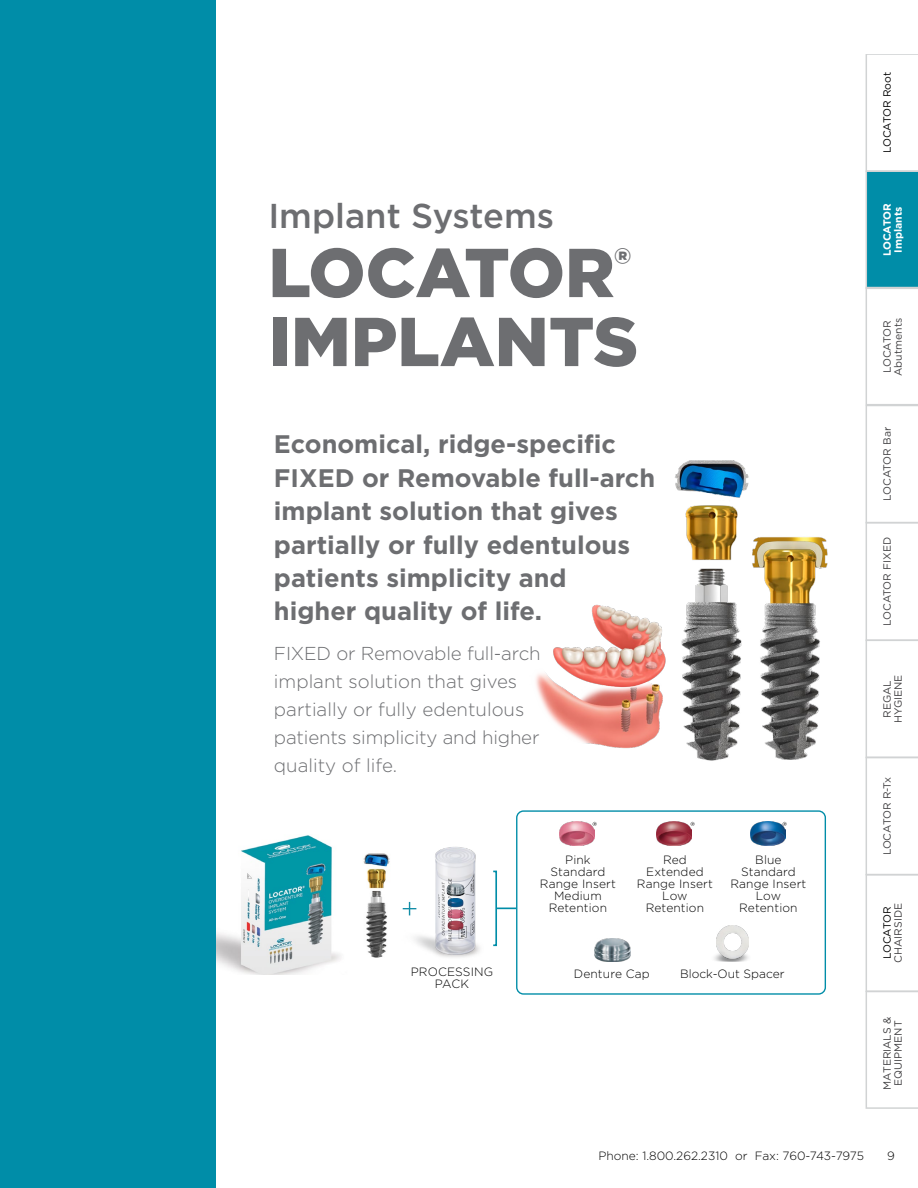
<style>
.page{position:relative;width:918px;height:1188px;background:#fff}
.page>*{position:absolute;margin:0;border:0;box-sizing:border-box;transform-origin:0 0}
.t1{font:900 69px/69px "Gotham";color:#6d6e71}
.t2{font:500 34.5px "Gotham";color:#6d6e71}
.t3{font:700 25.35px/33.5px "Gotham";color:#6d6e71}
.t4{font:300 18.75px/28px "Gotham";color:#6d6e71}
.t5{font:300 12px/12px "Gotham";letter-spacing:.01em;color:#000;text-align:center}
.t6{font:10.5px/10.8px "Gotham";color:#414042;text-align:center}
.t7{font:10.5px "Gotham";letter-spacing:-.01em;color:#000}
.t8{font:700 10.5px/10.8px "Gotham";color:#fff;text-align:center}
.t9{font:10.5px "Gotham";letter-spacing:-.045em;color:#414042}
</style>
<div class="page">
<div style="left:516px;top:810px;width:310px;height:185px;border:1px solid #008da8;border-radius:7px"></div>
<img style="left:216px;top:835px;width:125px;height:140px">
<img style="left:363px;top:853px;width:27px;height:105px">
<img style="left:402px;top:847px;width:78px;height:111px">
<div style="left:492px;top:871px;width:5px;height:75px;border:2px solid #008da8"></div>
<svg style="left:496px;top:908px;width:20px;height:1px"></svg>
<svg style="left:403px;top:902px;width:13px;height:13px"></svg>
<img style="left:595px;top:938px;width:35px;height:23px">
<img style="left:714px;top:956px;width:34px;height:6px">
<img style="left:716px;top:926px;width:33px;height:32px">
<img style="left:750px;top:821px;width:36px;height:25px">
<svg style="left:783px;top:822px;width:4px;height:4px"></svg>
<img style="left:559px;top:821px;width:36px;height:25px">
<svg style="left:593px;top:822px;width:4px;height:4px"></svg>
<img style="left:657px;top:821px;width:35px;height:25px">
<svg style="left:691px;top:822px;width:4px;height:4px"></svg>
<img style="left:675px;top:460px;width:74px;height:301px">
<img style="left:536px;top:603px;width:142px;height:149px">
<img style="left:752px;top:537px;width:76px;height:223px">
<svg style="left:866px;top:54px;width:52px;height:1055px"></svg>
<div style="left:0;top:0;width:216px;height:1188px;background:#008da8"></div>
<h2 class="t2" style="left:268px;top:193px;width:287px">Implant Systems</h2>
<h1 class="t1" style="left:268px;top:237px;width:371px">LOCATOR<sup>®<br></sup>IMPLANTS</h1>
<h3 class="t3" style="left:274px;top:428px;width:383px">Economical, ridge-specific<br>FIXED or Removable full-arch implant solution that gives partially or fully edentulous patients simplicity and higher quality of life.</h3>
<h3 class="t4" style="left:274px;top:639px;width:268px">FIXED or Removable full-arch implant solution that gives partially or fully edentulous patients simplicity and higher quality of life.</h3>
<p class="t5" style="left:540px;top:854px;width:77px">Pink<br>Standard<br>Range Insert<br>Medium<br>Retention</p>
<p class="t5" style="left:637px;top:854px;width:77px">Red<br>Extended<br>Range Insert<br>Low<br>Retention</p>
<p class="t5" style="left:730px;top:854px;width:77px">Blue<br>Standard<br>Range Insert<br>Low<br>Retention</p>
<p class="t5" style="left:411px;top:965px;width:84px">PROCESSING<br>PACK</p>
<p class="t5" style="left:574px;top:967px;width:77px">Denture Cap</p>
<p class="t5" style="left:680px;top:967px;width:106px">Block-Out Spacer</p>
<p class="t7" style="left:881px;top:153px;width:83px;rotate:-90deg">LOCATOR Root</p>
<p class="t8" style="left:882px;top:256px;width:55px;rotate:-90deg">LOCATOR<br>Implants</p>
<p class="t6" style="left:882px;top:376px;width:60px;text-align:left;rotate:-90deg">LOCATOR<br>Abutments</p>
<p class="t6" style="left:882px;top:501px;width:75px;rotate:-90deg">LOCATOR Bar</p>
<p class="t6" style="left:882px;top:626px;width:90px;rotate:-90deg">LOCATOR FIXED</p>
<p class="t6" style="left:882px;top:723px;width:50px;rotate:-90deg">REGAL<br>HYGIENE</p>
<p class="t9" style="left:881px;top:855px;width:80px;rotate:-90deg">LOCATOR R-Tx</p>
<p class="t7" style="left:881px;top:959px;width:54px;rotate:-90deg">LOCATOR</p>
<p class="t6" style="left:892px;top:963px;width:61px;rotate:-90deg">CHAIRSIDE</p>
<p class="t6" style="left:882px;top:1090px;width:74px;rotate:-90deg">MATERIALS &amp;<br>EQUIPMENT</p>
<p class="t5" style="left:599px;top:1149px;width:267px">Phone: 1.800.262.2310 or Fax: 760-743-7975</p>
<p class="t5" style="left:887px;top:1149px;width:9px">9</p>
</div>
